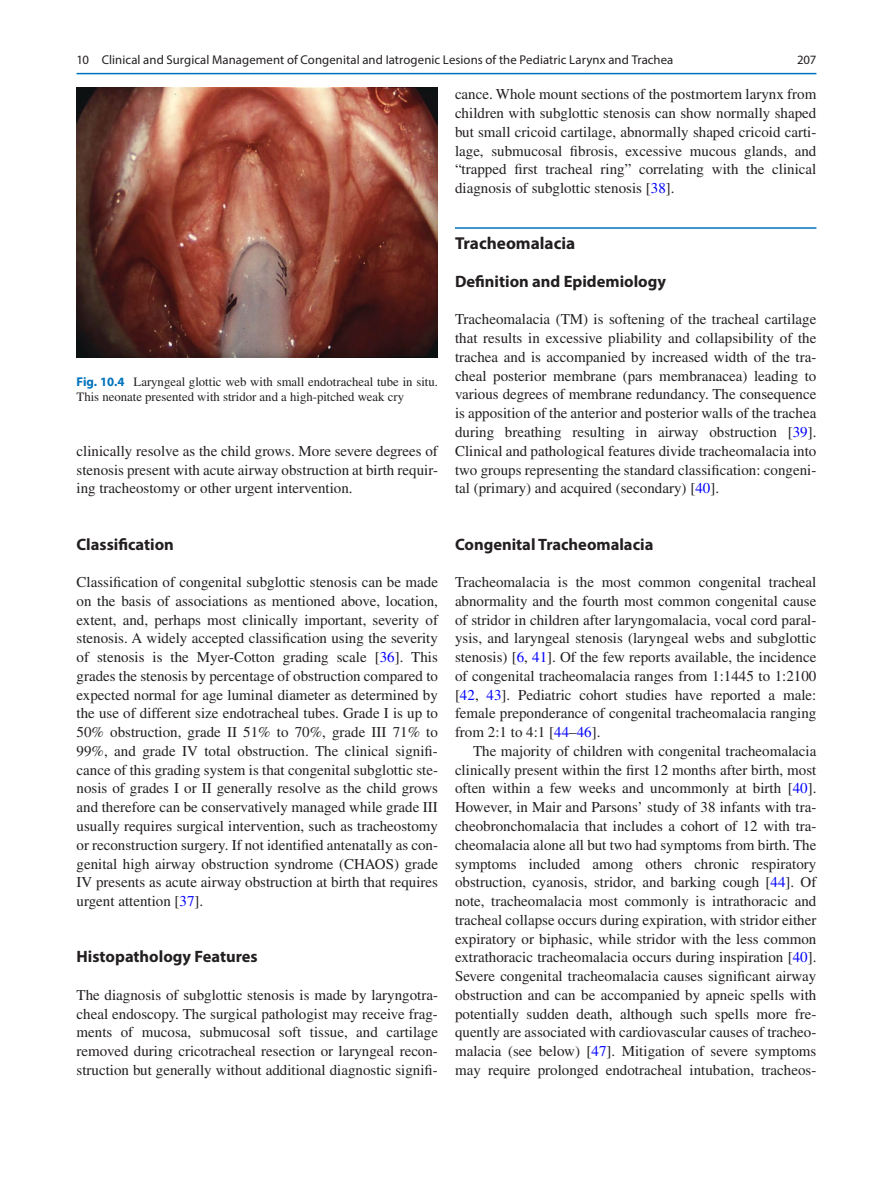
<style>
.page{position:relative;width:893px;height:1187px;background:#fff}
.page>*{position:absolute;margin:0;border:0;box-sizing:border-box;transform-origin:0 0}
.t1{font:700 17.25px "Myriad Pro";color:#231f20}
.t2{font:700 16.5px "Myriad Pro";color:#231f20}
.t3{font:15px/18.8px "Times LT Std";color:#231f20;text-align:justify}
.t4{font:12.75px/15px "Times LT Std";color:#231f20}
.t5{font:12.75px "Myriad Pro";letter-spacing:.005em;color:#231f20}
.s1{font-family:"Myriad Pro";font-weight:700;color:#0073bc}
.s2{color:#00f}
</style>
<div class="page">
<hr style="left:455px;top:227px;width:361px;height:2px;background:#0073bc">
<img style="left:77px;top:88px;width:361px;height:269px">
<hr style="left:77px;top:73px;width:739px;height:1px;background:#0073bc">
<p class="t5" style="left:77px;top:52px;width:598px">10 Clinical and Surgical Management of Congenital and Iatrogenic Lesions of the Pediatric Larynx and Trachea</p>
<p class="t5" style="left:797px;top:52px;width:21px">207</p>
<p class="t4" style="left:77px;top:374px;width:363px"><span class="s1">Fig. 10.4</span> Laryngeal glottic web with small endotracheal tube in situ.<br>This neonate presented with stridor and a high-pitched weak cry</p>
<p class="t3" style="left:77px;top:441px;width:363px">clinically resolve as the child grows. More severe degrees of stenosis present with acute airway obstruction at birth requir&shy;ing tracheostomy or other urgent intervention.</p>
<p class="t3" style="left:455px;top:85px;width:363px">cance. Whole mount sections of the postmortem larynx from children with subglottic stenosis can show normally shaped but small cricoid cartilage, abnormally shaped cricoid carti&shy;lage, submucosal fibrosis, excessive mucous glands, and “trapped first tracheal ring” correlating with the clinical diagnosis of subglottic stenosis [<span class="s2">38</span>].</p>
<p class="t1" style="left:455px;top:232px;width:122px">Tracheomalacia</p>
<p class="t2" style="left:455px;top:270px;width:213px">Definition and Epidemiology</p>
<p class="t3" style="left:455px;top:310px;width:363px">Tracheomalacia (TM) is softening of the tracheal cartilage that results in excessive pliability and collapsibility of the trachea and is accompanied by increased width of the tra&shy;cheal posterior membrane (pars membranacea) leading to various degrees of membrane redundancy. The consequence is apposition of the anterior and posterior walls of the trachea during breathing resulting in airway obstruction [<span class="s2">39</span>].<br>Clinical and pathological features divide tracheomalacia into two groups representing the standard classification: congeni&shy;tal (primary) and acquired (secondary) [<span class="s2">40</span>].</p>
<p class="t2" style="left:77px;top:533px;width:99px">Classification</p>
<p class="t3" style="left:77px;top:572px;width:363px">Classification of congenital subglottic stenosis can be made on the basis of associations as mentioned above, location, extent, and, perhaps most clinically important, severity of stenosis. A widely accepted classification using the severity of stenosis is the Myer-Cotton grading scale [<span class="s2">36</span>]. This grades the stenosis by percentage of obstruction compared to expected normal for age luminal diameter as determined by the use of different size endotracheal tubes. Grade I is up to 50% obstruction, grade II 51% to 70%, grade III 71% to 99%, and grade IV total obstruction. The clinical signifi&shy;cance of this grading system is that congenital subglottic ste&shy;nosis of grades I or II generally resolve as the child grows and therefore can be conservatively managed while grade III usually requires surgical intervention, such as tracheostomy or reconstruction surgery. If not identified antenatally as con&shy;genital high airway obstruction syndrome (CHAOS) grade IV presents as acute airway obstruction at birth that requires urgent attention [<span class="s2">37</span>].</p>
<p class="t2" style="left:77px;top:945px;width:183px">Histopathology Features</p>
<p class="t3" style="left:77px;top:985px;width:363px">The diagnosis of subglottic stenosis is made by laryngotra&shy;cheal endoscopy. The surgical pathologist may receive frag&shy;ments of mucosa, submucosal soft tissue, and cartilage removed during cricotracheal resection or laryngeal recon&shy;struction but generally without additional diagnostic signifi-</p>
<p class="t2" style="left:455px;top:533px;width:200px">Congenital Tracheomalacia</p>
<p class="t3" style="left:455px;top:572px;width:363px">Tracheomalacia is the most common congenital tracheal abnormality and the fourth most common congenital cause of stridor in children after laryngomalacia, vocal cord paral&shy;ysis, and laryngeal stenosis (laryngeal webs and subglottic stenosis) [<span class="s2">6</span>, <span class="s2">41</span>]. Of the few reports available, the incidence of congenital tracheomalacia ranges from 1:1445 to 1:2100 [<span class="s2">42</span>, <span class="s2">43</span>]. Pediatric cohort studies have reported a male: female preponderance of congenital tracheomalacia ranging from 2:1 to 4:1 [<span class="s2">44</span>–<span class="s2">46</span>].</p>
<p class="t3" style="left:455px;top:741px;width:363px;text-indent:18px">The majority of children with congenital tracheomalacia clinically present within the first 12 months after birth, most often within a few weeks and uncommonly at birth [<span class="s2">40</span>].<br>However, in Mair and Parsons’ study of 38 infants with tra&shy;cheobronchomalacia that includes a cohort of 12 with tra&shy;cheomalacia alone all but two had symptoms from birth. The symptoms included among others chronic respiratory obstruction, cyanosis, stridor, and barking cough [<span class="s2">44</span>]. Of note, tracheomalacia most commonly is intrathoracic and tracheal collapse occurs during expiration, with stridor either expiratory or biphasic, while stridor with the less common extrathoracic tracheomalacia occurs during inspiration [<span class="s2">40</span>].<br>Severe congenital tracheomalacia causes significant airway obstruction and can be accompanied by apneic spells with potentially sudden death, although such spells more fre&shy;quently are associated with cardiovascular causes of tracheo&shy;malacia (see below) [<span class="s2">47</span>]. Mitigation of severe symptoms may require prolonged endotracheal intubation, tracheos-</p>
</div>
